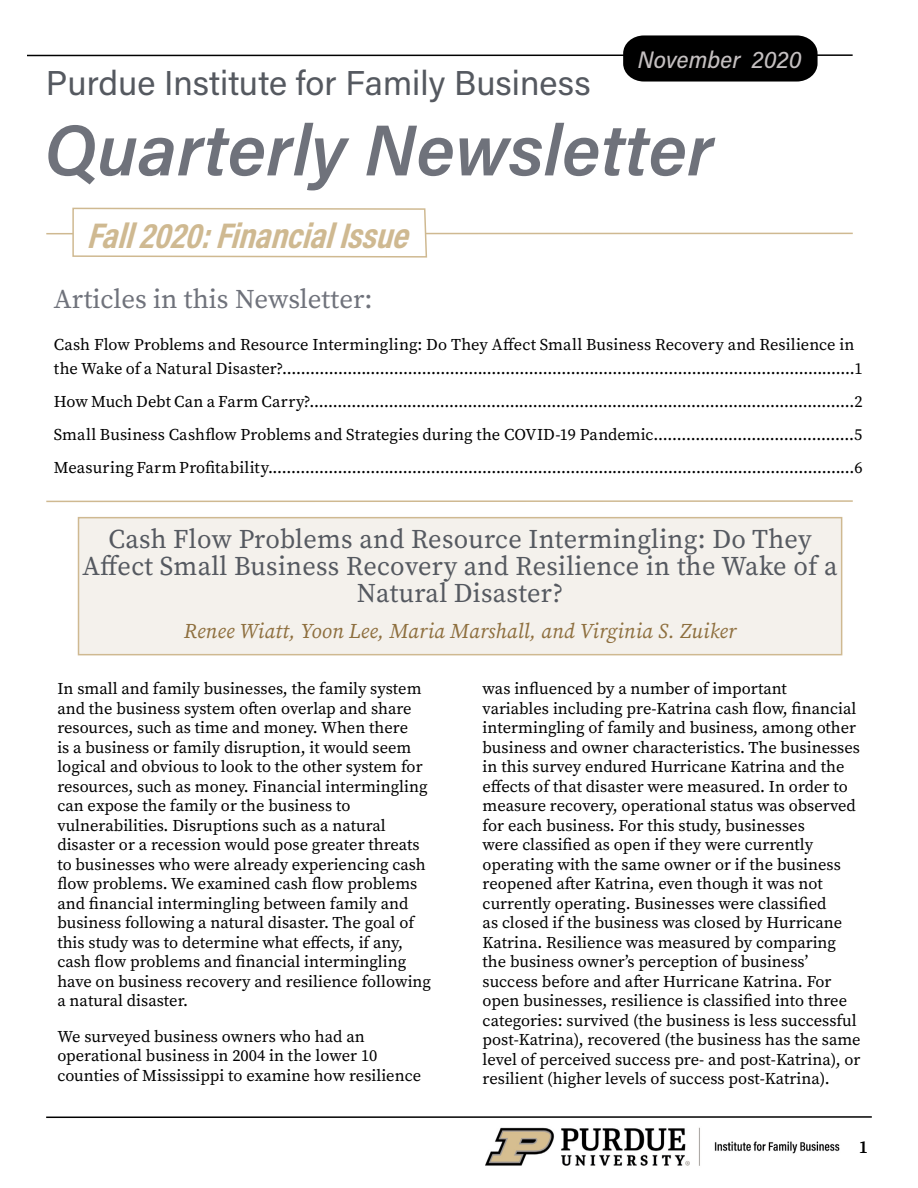
<style>
.page{position:relative;width:918px;height:1188px;background:#fff}
.page>*{position:absolute;margin:0;border:0;box-sizing:border-box;transform-origin:0 0}
.t1{font:72px "Acumin Variable Concept";letter-spacing:.04em;color:#6f727b}
.t2{font:italic 36px "Acumin Variable Concept";color:#cfb991}
.t3{font:34.5px "Acumin Variable Concept";letter-spacing:.02em;color:#555960}
.t4{font:27px/27px "Source Serif Variable";letter-spacing:.01em;color:#555960;text-align:center}
.t5{font:27px "Source Serif Variable";color:#6f727b}
.t6{font:24px "Acumin Variable Concept";letter-spacing:-.01em;color:#c4bfc0}
.t7{font:italic 21px "Source Serif Variable";letter-spacing:.01em;color:#8e6f3e}
.t8{font:18px "Source Serif Variable";color:#000}
.t9{font:16.5px/19.5px "Source Serif Variable";color:#000}
</style>
<div class="page">
<svg style="left:40px;top:56px;width:186px;height:1px"></svg>
<hr style="left:27px;top:54px;width:826px;height:2px;background:#000">
<svg style="left:623px;top:35px;width:195px;height:47px"></svg>
<hr style="left:46px;top:233px;width:807px;height:1px;background:#cfb991">
<svg style="left:72px;top:207px;width:356px;height:51px"></svg>
<hr style="left:46px;top:1116px;width:826px;height:2px;background:#000">
<img style="left:486px;top:1127px;width:354px;height:39px">
<hr style="left:46px;top:500px;width:807px;height:2px;background:#cfb991">
<div style="left:79px;top:518px;width:763px;height:137px;background:#f4f1ec"></div>
<div style="left:78px;top:517px;width:764px;height:138px;border:2px solid #cfb991"></div>
<h3 class="t6" style="left:638px;top:43px;width:165px">November 2020</h3>
<h3 class="t3" style="left:46px;top:59px;width:545px">Purdue Institute for Family Business</h3>
<h1 class="t1" style="left:44px;top:101px;width:668px">Quarterly Newsletter</h1>
<h2 class="t2" style="left:87px;top:210px;width:337px">Fall2020:FinancialIssue</h2>
<h3 class="t5" style="left:54px;top:281px;width:320px">Articles in this Newsletter:</h3>
<p class="t9" style="left:54px;top:333px;width:810px;line-height:24px">Cash Flow Problems and Resource Intermingling: Do They Affect Small Business Recovery and Resilience in the Wake of a Natural Disaster?...........................................................................................................................1</p>
<p class="t9" style="left:54px;top:385px;width:810px;line-height:32.8px;text-align:justify">How Much Debt Can a Farm Carry?.....................................................................................................................2<br>Small Business Cashflow Problems and Strategies during the COVID-19 Pandemic...........................................5<br>Measuring Farm Profitability..............................................................................................................................6</p>
<h3 class="t4" style="left:82px;top:525px;width:757px">Cash Flow Problems and Resource Intermingling: Do They<br>Affect Small Business Recovery and Resilience in the Wake of a<br>Natural Disaster?</h3>
<p class="t7" style="left:184px;top:617px;width:554px">Renee Wiatt, Yoon Lee, Maria Marshall, and Virginia S. Zuiker</p>
<p class="t9" style="left:57px;top:679px;width:375px">In small and family businesses, the family system and the business system often overlap and share resources, such as time and money. When there<br>is a business or family disruption, it would seem logical and obvious to look to the other system for resources, such as money. Financial intermingling can expose the family or the business to vulnerabilities. Disruptions such as a natural disaster or a recession would pose greater threats to businesses who were already experiencing cash flow problems. We examined cash flow problems and financial intermingling between family and business following a natural disaster. The goal of this study was to determine what effects, if any, cash flow problems and financial intermingling have on business recovery and resilience following a natural disaster.</p>
<p class="t9" style="left:57px;top:1027px;width:365px">We surveyed business owners who had an operational business in 2004 in the lower 10 counties of Mississippi to examine how resilience</p>
<p class="t9" style="left:483px;top:679px;width:379px">was influenced by a number of important<br>variables including pre-Katrina cash flow, financial intermingling of family and business, among other business and owner characteristics. The businesses in this survey endured Hurricane Katrina and the effects of that disaster were measured. In order to measure recovery, operational status was observed for each business. For this study, businesses<br>were classified as open if they were currently operating with the same owner or if the business reopened after Katrina, even though it was not currently operating. Businesses were classified<br>as closed if the business was closed by Hurricane Katrina. Resilience was measured by comparing the business owner’s perception of business’ success before and after Hurricane Katrina. For open businesses, resilience is classified into three categories: survived (the business is less successful post-Katrina), recovered (the business has the same level of perceived success pre- and post-Katrina), or resilient (higher levels of success post-Katrina).</p>
<p class="t8" style="left:859px;top:1135px;width:10px">1</p>
</div>
